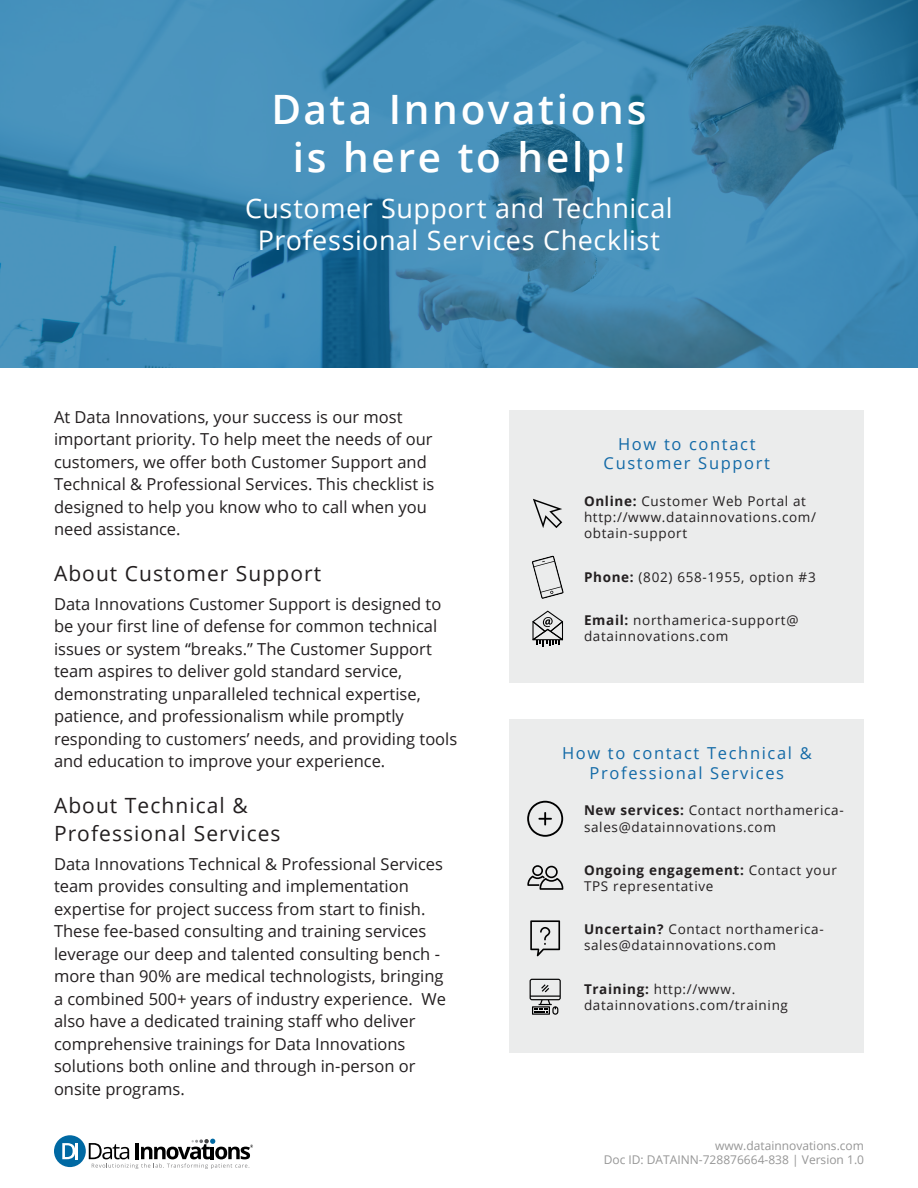
<style>
.page{position:relative;width:918px;height:1188px;background:#fff}
.page>*{position:absolute;margin:0;border:0;box-sizing:border-box;transform-origin:0 0}
.t1{font:600 40.5px "Open Sans";letter-spacing:.065em;color:#fff}
.t2{font:27px "Open Sans";letter-spacing:.02em;color:#fff}
.Subtitles{font:21px "Open Sans";letter-spacing:.05em;color:#231f20}
.Subtitles-2{font:16.5px/22.5px "Open Sans";color:#231f20}
.Subtitles-3{font:16.5px/19.8px "Open Sans";letter-spacing:.1em;color:#136aa7;text-align:center}
.Paragraph_Style_1{font:13.5px/16.2px "Open Sans";letter-spacing:.05em;color:#231f20}
.t3{font:12px "Open Sans";color:#969696}
.s1{font-weight:700}
</style>
<div class="page">
<img style="left:0;top:0;width:918px;height:368px">
<div style="left:54px;top:1135px;width:32px;height:32px;background:#0069a3;border-radius:50%"></div>
<svg style="left:62px;top:1143px;width:13px;height:16px"></svg>
<hr style="left:75px;top:1143px;width:3px;height:16px;background:#fff">
<svg style="left:89px;top:1139px;width:164px;height:30px"></svg>
<div style="left:510px;top:410px;width:354px;height:273px;background:#ebecec"></div>
<div style="left:510px;top:719px;width:354px;height:334px;background:#ebecec"></div>
<svg style="left:533px;top:499px;width:29px;height:29px"></svg>
<svg style="left:532px;top:555px;width:32px;height:44px"></svg>
<svg style="left:532px;top:611px;width:31px;height:36px"></svg>
<svg style="left:527px;top:801px;width:36px;height:36px"></svg>
<svg style="left:530px;top:920px;width:30px;height:36px"></svg>
<svg style="left:527px;top:865px;width:36px;height:25px"></svg>
<svg style="left:530px;top:979px;width:31px;height:36px"></svg>
<p class="t1" style="left:271px;top:81px;width:377px">Data Innovations</p>
<p class="t1" style="left:293px;top:129px;width:334px">is here to help!</p>
<p class="t2" style="left:245px;top:189px;width:429px">Customer Support and Technical</p>
<p class="t2" style="left:258px;top:222px;width:404px">Professional Services Checklist</p>
<p class="Subtitles-2" style="left:54px;top:405px;width:382px">At Data Innovations, your success is our most important priority. To help meet the needs of our customers, we offer both Customer Support and Technical &amp; Professional Services. This checklist is designed to help you know who to call when you need assistance.</p>
<p class="Subtitles" style="left:54px;top:559px;width:269px">About Customer Support</p>
<p class="Subtitles-2" style="left:54px;top:592px;width:405px">Data Innovations Customer Support is designed to be your first line of defense for common technical issues or system “breaks.” The Customer Support team aspires to deliver gold standard service, demonstrating unparalleled technical expertise, patience, and professionalism while promptly responding to customers’ needs, and providing tools and education to improve your experience.</p>
<p class="Subtitles" style="left:54px;top:791px;width:195px">About Technical &amp;</p>
<p class="Subtitles" style="left:54px;top:819px;width:228px">Professional Services</p>
<p class="Subtitles-2" style="left:54px;top:852px;width:394px">Data Innovations Technical &amp; Professional Services team provides consulting and implementation expertise for project success from start to finish.<br>These fee-based consulting and training services leverage our deep and talented consulting bench - more than 90% are medical technologists, bringing a combined 500+ years of industry experience. We also have a dedicated training staff who deliver comprehensive trainings for Data Innovations solutions both online and through in-person or onsite programs.</p>
<p class="Subtitles-3" style="left:618px;top:433px;width:139px">How to contact</p>
<p class="Subtitles-3" style="left:604px;top:453px;width:168px">Customer Support</p>
<p class="Paragraph_Style_1" style="left:584px;top:493px;width:234px"><span class="s1">Online:</span> Customer Web Portal at http://www.datainnovations.com/ obtain-support</p>
<p class="Paragraph_Style_1" style="left:584px;top:568px;width:233px"><span class="s1">Phone:</span> (802) 658-1955, option #3</p>
<p class="Paragraph_Style_1" style="left:584px;top:611px;width:216px"><span class="s1">Email:</span> northamerica-support@ datainnovations.com</p>
<p class="Subtitles-3" style="left:562px;top:743px;width:251px">How to contact Technical &amp;<br>Professional Services</p>
<p class="Paragraph_Style_1" style="left:584px;top:802px;width:261px"><span class="s1">New services:</span> Contact northamerica&shy;sales@datainnovations.com</p>
<p class="Paragraph_Style_1" style="left:584px;top:861px;width:254px"><span class="s1">Ongoing engagement:</span> Contact your<br>TPS representative</p>
<p class="Paragraph_Style_1" style="left:584px;top:921px;width:241px"><span class="s1">Uncertain?</span> Contact northamerica&shy;sales@datainnovations.com</p>
<p class="Paragraph_Style_1" style="left:584px;top:980px;width:206px"><span class="s1">Training:</span> http://www. datainnovations.com/training</p>
<p class="t3" style="left:715px;top:1137px;width:150px">www.datainnovations.com</p>
<p class="t3" style="left:604px;top:1152px;width:262px">Doc ID: DATAINN-728876664-838 | Version 1.0</p>
</div>
